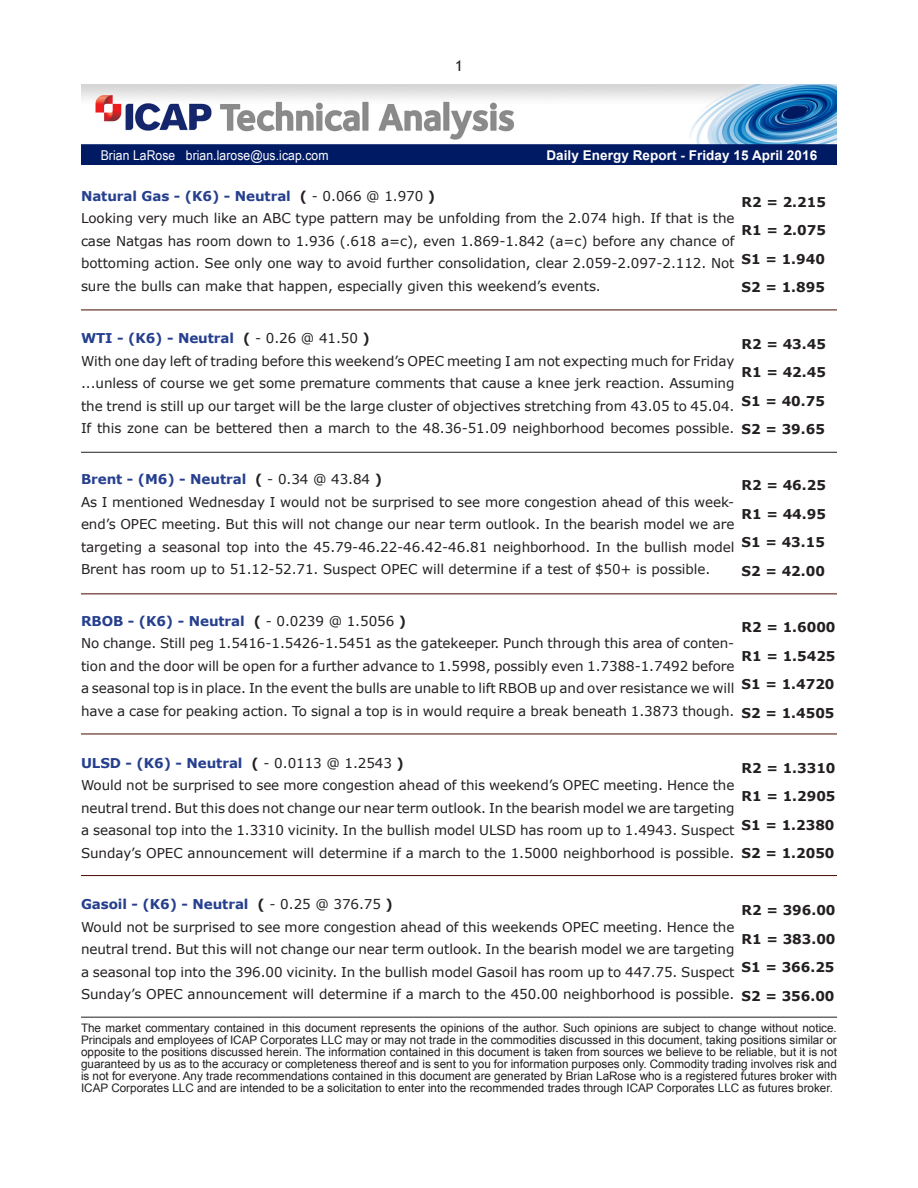
<style>
.page{position:relative;width:918px;height:1188px;background:#fff}
.page>*{position:absolute;margin:0;border:0;box-sizing:border-box;transform-origin:0 0}
.t1{font:15px "Trebuchet MS";color:#231f20}
.t2{font:13.5px/22.5px "Verdana";letter-spacing:-.005em;color:#231f20;text-align:justify}
.t3{font:700 13.5px "Verdana";color:#231f20}
.t4{font:700 13.5px "Verdana";letter-spacing:-.005em;color:#253f8e}
.t5{font:13.5px "Arial Narrow";letter-spacing:.005em;color:#fff;scale:1.1 1}
.t6{font:700 13.5px "Arial";letter-spacing:.005em;color:#fff}
.t7{font:11.7px/12px "Arial";color:#231f20;text-align:justify}
.s1{color:#231f20}
.s2{font-weight:400;color:#231f20}
</style>
<div class="page">
<hr style="left:81px;top:310px;width:756px;height:1px;background:#460900">
<hr style="left:81px;top:452px;width:756px;height:1px;background:#231f20">
<hr style="left:81px;top:593px;width:756px;height:1px;background:#460900">
<hr style="left:81px;top:734px;width:756px;height:1px;background:#460900">
<hr style="left:81px;top:875px;width:756px;height:1px;background:#460900">
<hr style="left:81px;top:1017px;width:756px;height:1px;background:#231f20">
<img style="left:81px;top:84px;width:756px;height:80px">
<p class="t1" style="left:455px;top:57px;width:9px">1</p>
<p class="t5" style="left:101px;top:145px;width:208px">Brian LaRose brian.larose@us.icap.com</p>
<p class="t6" style="left:546px;top:146px;width:272px">Daily Energy Report - Friday 15 April 2016</p>
<p class="t4" style="left:81px;top:186px;width:356px">Natural Gas - (K6) - Neutral <span class="s1">(</span> <span class="s2">- 0.066 @ 1.970</span> <span class="s1">)</span></p>
<p class="t2" style="left:81px;top:207px;width:655px">Looking very much like an ABC type pattern may be unfolding from the 2.074 high. If that is the case Natgas has room down to 1.936 (.618 a=c), even 1.869-1.842 (a=c) before any chance of bottoming action. See only one way to avoid further consolidation, clear 2.059-2.097-2.112. Not sure the bulls can make that happen, especially given this weekend’s events.</p>
<p class="t4" style="left:81px;top:329px;width:290px">WTI - (K6) - Neutral <span class="s1">(</span> <span class="s2">- 0.26 @ 41.50</span> <span class="s1">)</span></p>
<p class="t2" style="left:81px;top:349px;width:655px">With one day left of trading before this weekend’s OPEC meeting I am not expecting much for Friday ...unless of course we get some premature comments that cause a knee jerk reaction. Assuming the trend is still up our target will be the large cluster of objectives stretching from 43.05 to 45.04.<br>If this zone can be bettered then a march to the 48.36-51.09 neighborhood becomes possible.</p>
<p class="t4" style="left:81px;top:470px;width:303px">Brent - (M6) - Neutral <span class="s1">(</span> <span class="s2">- 0.34 @ 43.84</span> <span class="s1">)</span></p>
<p class="t2" style="left:81px;top:491px;width:655px">As I mentioned Wednesday I would not be surprised to see more congestion ahead of this week&shy;end’s OPEC meeting. But this will not change our near term outlook. In the bearish model we are targeting a seasonal top into the 45.79-46.22-46.42-46.81 neighborhood. In the bullish model Brent has room up to 51.12-52.71. Suspect OPEC will determine if a test of $50+ is possible.</p>
<p class="t4" style="left:81px;top:611px;width:327px">RBOB - (K6) - Neutral <span class="s1">(</span> <span class="s2">- 0.0239 @ 1.5056</span> <span class="s1">)</span></p>
<p class="t2" style="left:81px;top:632px;width:655px">No change. Still peg 1.5416-1.5426-1.5451 as the gatekeeper. Punch through this area of conten&shy;tion and the door will be open for a further advance to 1.5998, possibly even 1.7388-1.7492 before a seasonal top is in place. In the event the bulls are unable to lift RBOB up and over resistance we will have a case for peaking action. To signal a top is in would require a break beneath 1.3873 though.</p>
<p class="t4" style="left:81px;top:753px;width:324px">ULSD - (K6) - Neutral <span class="s1">(</span> <span class="s2">- 0.0113 @ 1.2543</span> <span class="s1">)</span></p>
<p class="t2" style="left:81px;top:774px;width:655px">Would not be surprised to see more congestion ahead of this weekend’s OPEC meeting. Hence the neutral trend. But this does not change our near term outlook. In the bearish model we are targeting a seasonal top into the 1.3310 vicinity. In the bullish model ULSD has room up to 1.4943. Suspect Sunday’s OPEC announcement will determine if a march to the 1.5000 neighborhood is possible.</p>
<p class="t4" style="left:81px;top:895px;width:313px">Gasoil - (K6) - Neutral <span class="s1">(</span> <span class="s2">- 0.25 @ 376.75</span> <span class="s1">)</span></p>
<p class="t2" style="left:81px;top:915px;width:655px">Would not be surprised to see more congestion ahead of this weekends OPEC meeting. Hence the neutral trend. But this will not change our near term outlook. In the bearish model we are targeting a seasonal top into the 396.00 vicinity. In the bullish model Gasoil has room up to 447.75. Suspect Sunday’s OPEC announcement will determine if a march to the 450.00 neighborhood is possible.</p>
<p class="t3" style="left:742px;top:192px;width:86px">R2 = 2.215</p>
<p class="t3" style="left:742px;top:221px;width:86px">R1 = 2.075</p>
<p class="t3" style="left:742px;top:249px;width:85px">S1 = 1.940</p>
<p class="t3" style="left:742px;top:278px;width:85px">S2 = 1.895</p>
<p class="t3" style="left:742px;top:334px;width:86px">R2 = 43.45</p>
<p class="t3" style="left:742px;top:363px;width:86px">R1 = 42.45</p>
<p class="t3" style="left:742px;top:391px;width:85px">S1 = 40.75</p>
<p class="t3" style="left:742px;top:420px;width:85px">S2 = 39.65</p>
<p class="t3" style="left:742px;top:476px;width:86px">R2 = 46.25</p>
<p class="t3" style="left:742px;top:504px;width:86px">R1 = 44.95</p>
<p class="t3" style="left:742px;top:533px;width:85px">S1 = 43.15</p>
<p class="t3" style="left:742px;top:561px;width:85px">S2 = 42.00</p>
<p class="t3" style="left:742px;top:618px;width:95px">R2 = 1.6000</p>
<p class="t3" style="left:742px;top:646px;width:95px">R1 = 1.5425</p>
<p class="t3" style="left:742px;top:675px;width:94px">S1 = 1.4720</p>
<p class="t3" style="left:742px;top:703px;width:94px">S2 = 1.4505</p>
<p class="t3" style="left:742px;top:758px;width:95px">R2 = 1.3310</p>
<p class="t3" style="left:742px;top:787px;width:95px">R1 = 1.2905</p>
<p class="t3" style="left:742px;top:815px;width:94px">S1 = 1.2380</p>
<p class="t3" style="left:742px;top:844px;width:94px">S2 = 1.2050</p>
<p class="t3" style="left:742px;top:901px;width:95px">R2 = 396.00</p>
<p class="t3" style="left:742px;top:929px;width:95px">R1 = 383.00</p>
<p class="t3" style="left:742px;top:958px;width:94px">S1 = 366.25</p>
<p class="t3" style="left:742px;top:986px;width:94px">S2 = 356.00</p>
<p class="t7" style="left:81px;top:1022px;width:757px">The market commentary contained in this document represents the opinions of the author. Such opinions are subject to change without notice.<br>Principals and employees of ICAP Corporates LLC may or may not trade in the commodities discussed in this document, taking positions similar or opposite to the positions discussed herein. The information contained in this document is taken from sources we believe to be reliable, but it is not guaranteed by us as to the accuracy or completeness thereof and is sent to you for information purposes only. Commodity trading involves risk and is not for everyone. Any trade recommendations contained in this document are generated by Brian LaRose who is a registered futures broker with ICAP Corporates LLC and are intended to be a solicitation to enter into the recommended trades through ICAP Corporates LLC as futures broker.</p>
</div>
